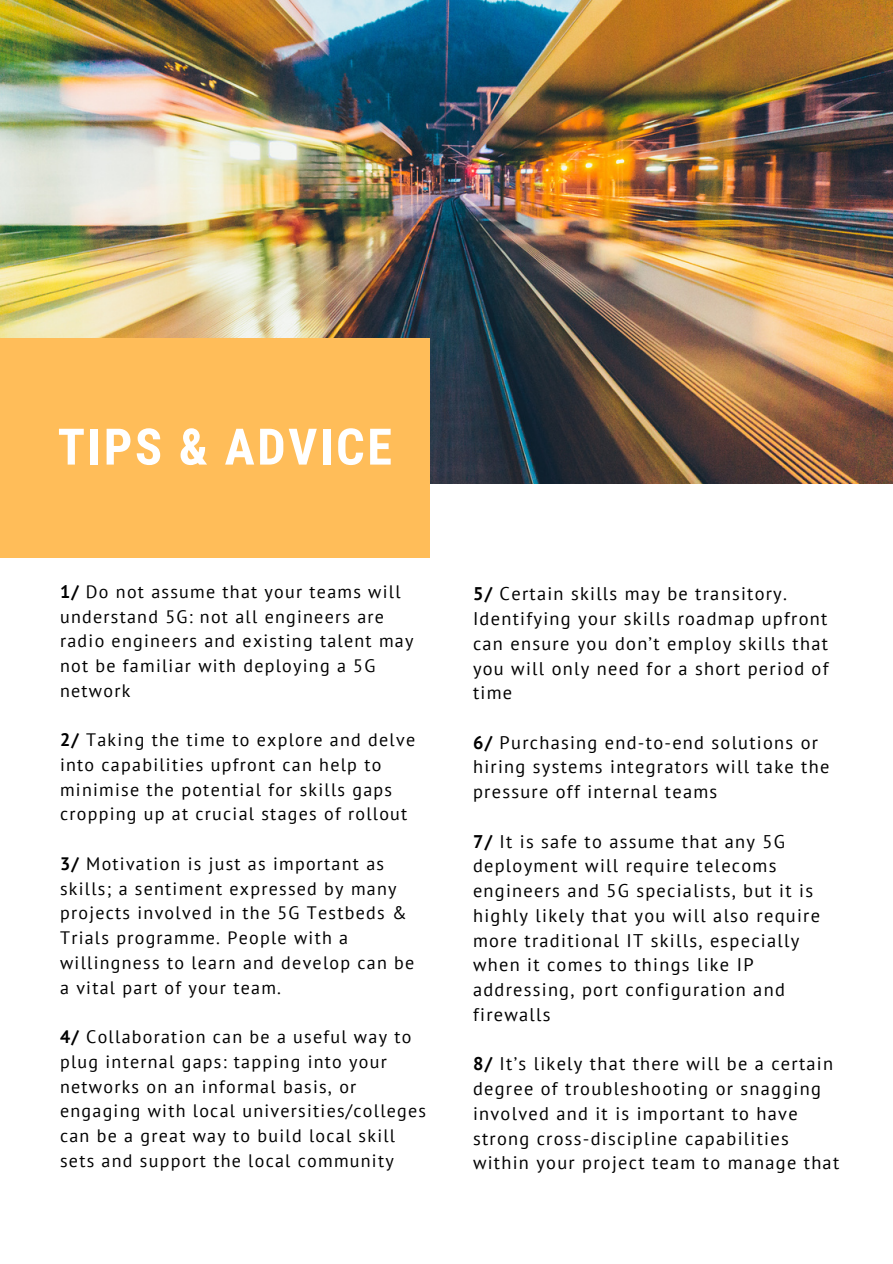
<style>
.page{position:relative;width:893px;height:1264px;background:#fff}
.page>*{position:absolute;margin:0;border:0;box-sizing:border-box;transform-origin:0 0}
.t1{font:700 50.4px "Roboto Condensed";letter-spacing:.05em;color:#fff}
.t2{font:18.3px/24.8px "PT Sans";letter-spacing:.07em;color:#000}
.t3{font:18px/24.8px "PT Sans";letter-spacing:.07em;color:#000}
.s1{font-weight:700}
</style>
<div class="page">
<img style="left:0;top:0;width:892px;height:483px">
<div style="left:0;top:339px;width:429px;height:218px;background:#ffbd59"></div>
<h1 class="t1" style="left:58px;top:418px;width:336px">TIPS &amp; ADVICE</h1>
<p class="t3" style="left:60px;top:578px;width:355px"><span class="s1">1/</span> Do not assume that your teams will understand 5G: not all engineers are radio engineers and existing talent may not be familiar with deploying a 5G network</p>
<p class="t3" style="left:60px;top:727px;width:356px"><span class="s1">2/</span> Taking the time to explore and delve into capabilities upfront can help to minimise the potential for skills gaps cropping up at crucial stages of rollout</p>
<p class="t3" style="left:60px;top:850px;width:356px"><span class="s1">3/</span> Motivation is just as important as skills; a sentiment expressed by many projects involved in the 5G Testbeds &amp; Trials programme. People with a willingness to learn and develop can be a vital part of your team.</p>
<p class="t3" style="left:60px;top:1024px;width:367px"><span class="s1">4/</span> Collaboration can be a useful way to plug internal gaps: tapping into your networks on an informal basis, or engaging with local universities/colleges can be a great way to build local skill sets and support the local community</p>
<p class="t2" style="left:473px;top:581px;width:357px"><span class="s1">5/</span> Certain skills may be transitory.<br>Identifying your skills roadmap upfront can ensure you don’t employ skills that you will only need for a short period of time</p>
<p class="t2" style="left:473px;top:729px;width:358px"><span class="s1">6/</span> Purchasing end-to-end solutions or hiring systems integrators will take the pressure off internal teams</p>
<p class="t2" style="left:473px;top:828px;width:348px"><span class="s1">7/</span> It is safe to assume that any 5G deployment will require telecoms engineers and 5G specialists, but it is highly likely that you will also require more traditional IT skills, especially when it comes to things like IP addressing, port configuration and firewalls</p>
<p class="t2" style="left:473px;top:1051px;width:367px"><span class="s1">8/</span> It’s likely that there will be a certain degree of troubleshooting or snagging involved and it is important to have strong cross-discipline capabilities within your project team to manage that</p>
</div>
